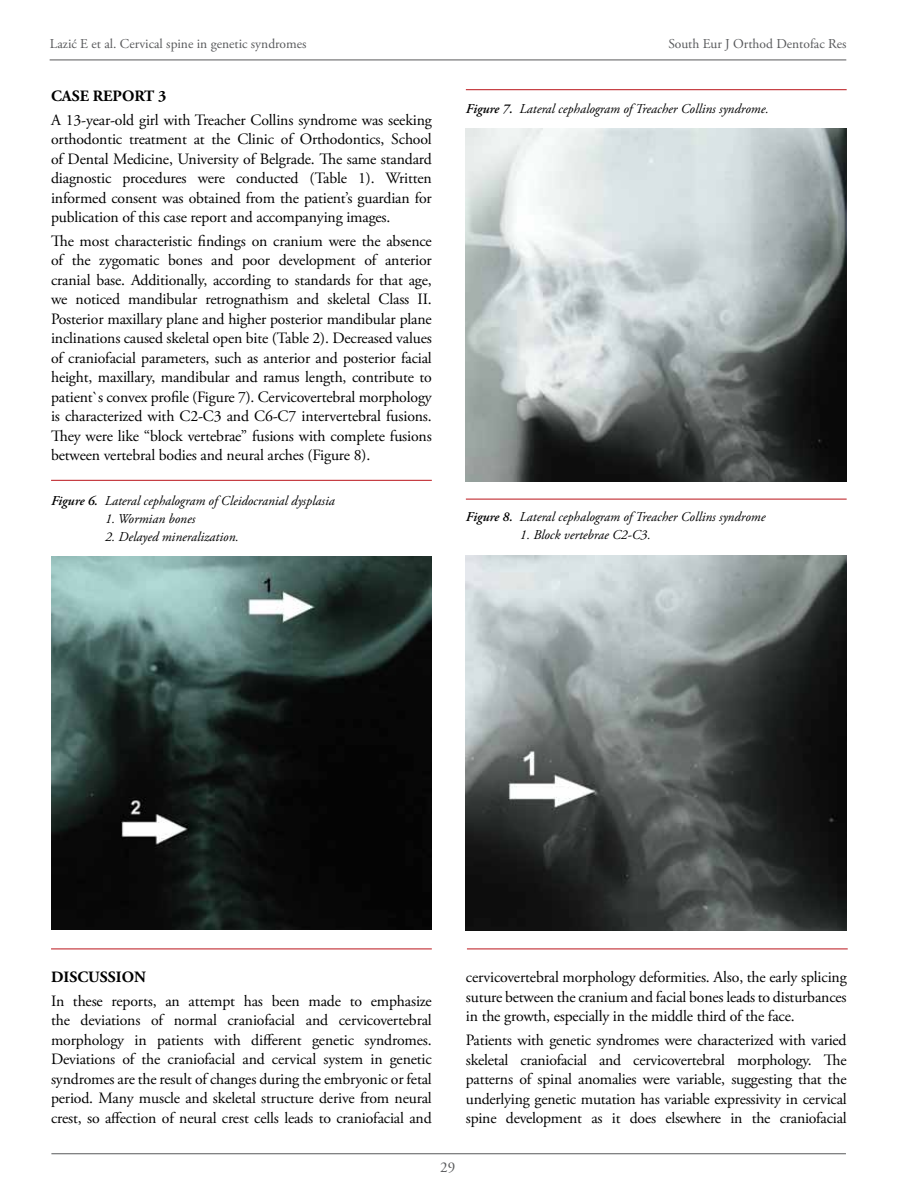
<style>
.page{position:relative;width:919px;height:1191px;background:#fff}
.page>*{position:absolute;margin:0;border:0;box-sizing:border-box;transform-origin:0 0}
.t1{font:15.75px/19.5px "Adobe Garamond Pro";letter-spacing:-.01em;color:#000;text-align:justify}
.t2{font:700 15.75px "Adobe Garamond Pro";color:#000}
.t3{font:15px "Adobe Garamond Pro";color:#58595b}
.t4{font:italic 13.5px "Adobe Garamond Pro";color:#000}
.t5{font:13.5px "Adobe Garamond Pro";color:#58595b}
.s1{font-weight:600}
</style>
<div class="page">
<hr style="left:50px;top:60px;width:796px;height:1px;background:#58595b">
<hr style="left:51px;top:1153px;width:794px;height:1px;background:#58595b">
<hr style="left:51px;top:948px;width:381px;height:1px;background:#ba141a">
<hr style="left:467px;top:948px;width:380px;height:1px;background:#ba141a">
<hr style="left:51px;top:480px;width:381px;height:1px;background:#ba141a">
<img style="left:51px;top:557px;width:381px;height:372px">
<img style="left:466px;top:128px;width:380px;height:354px">
<img style="left:466px;top:556px;width:380px;height:374px">
<hr style="left:466px;top:89px;width:380px;height:1px;background:#ba141a">
<hr style="left:466px;top:499px;width:380px;height:1px;background:#ba141a">
<p class="t5" style="left:50px;top:36px;width:258px">Lazić E et al. Cervical spine in genetic syndromes</p>
<p class="t5" style="left:668px;top:36px;width:179px">South Eur J Orthod Dentofac Res</p>
<p class="t2" style="left:51px;top:87px;width:117px">CASE REPORT 3</p>
<p class="t1" style="left:51px;top:110px;width:382px">A 13-year-old girl with Treacher Collins syndrome was seeking orthodontic treatment at the Clinic of Orthodontics, School of Dental Medicine, University of Belgrade. The same standard diagnostic procedures were conducted (Table 1). Written informed consent was obtained from the patient’s guardian for publication of this case report and accompanying images.</p>
<p class="t1" style="left:51px;top:232px;width:382px">The most characteristic findings on cranium were the absence of the zygomatic bones and poor development of anterior cranial base. Additionally, according to standards for that age, we noticed mandibular retrognathism and skeletal Class II.<br>Posterior maxillary plane and higher posterior mandibular plane inclinations caused skeletal open bite (Table 2). Decreased values of craniofacial parameters, such as anterior and posterior facial height, maxillary, mandibular and ramus length, contribute to patient`s convex profile (Figure 7). Cervicovertebral morphology is characterized with C2-C3 and C6-C7 intervertebral fusions.<br>They were like “block vertebrae” fusions with complete fusions between vertebral bodies and neural arches (Figure 8).</p>
<p class="t4" style="left:51px;top:492px;width:285px"><span class="s1">Figure 6.</span> Lateral cephalogram of Cleidocranial dysplasia</p>
<p class="t4" style="left:105px;top:510px;width:92px">1. Wormian bones</p>
<p class="t4" style="left:105px;top:528px;width:135px">2. Delayed mineralization.</p>
<p class="t4" style="left:466px;top:101px;width:304px"><span class="s1">Figure 7.</span> Lateral cephalogram of Treacher Collins syndrome.</p>
<p class="t4" style="left:466px;top:509px;width:301px"><span class="s1">Figure 8.</span> Lateral cephalogram of Treacher Collins syndrome</p>
<p class="t4" style="left:520px;top:527px;width:132px">1. Block vertebrae C2-C3.</p>
<p class="t2" style="left:51px;top:968px;width:96px">DISCUSSION</p>
<p class="t1" style="left:51px;top:991px;width:382px">In these reports, an attempt has been made to emphasize the deviations of normal craniofacial and cervicovertebral morphology in patients with different genetic syndromes.<br>Deviations of the craniofacial and cervical system in genetic syndromes are the result of changes during the embryonic or fetal period. Many muscle and skeletal structure derive from neural crest, so affection of neural crest cells leads to craniofacial and</p>
<p class="t1" style="left:466px;top:968px;width:382px">cervicovertebral morphology deformities. Also, the early splicing suture between the cranium and facial bones leads to disturbances in the growth, especially in the middle third of the face.</p>
<p class="t1" style="left:466px;top:1030px;width:382px">Patients with genetic syndromes were characterized with varied skeletal craniofacial and cervicovertebral morphology. The patterns of spinal anomalies were variable, suggesting that the underlying genetic mutation has variable expressivity in cervical spine development as it does elsewhere in the craniofacial</p>
<p class="t3" style="left:440px;top:1158px;width:16px">29</p>
</div>
